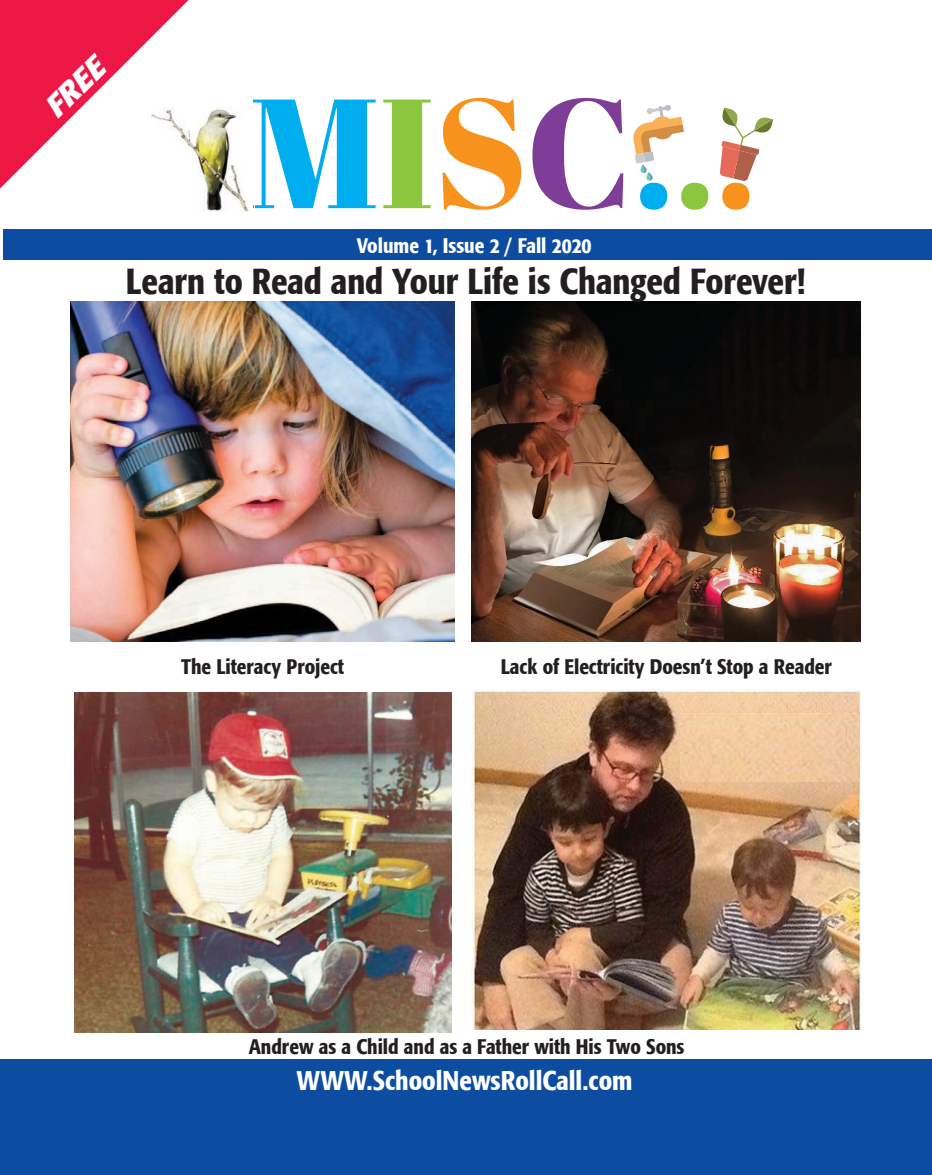
<style>
.page{position:relative;width:932px;height:1175px;background:#fff}
.page>*{position:absolute;margin:0;border:0;box-sizing:border-box;transform-origin:0 0}
.t1{font:155.1px "Abril Fatface";color:#00aeef}
.t2{font:500 condensed 36px "Formata";color:#231f20}
.t3{font:italic 700 31.05px "Formata";color:#fff}
.t4{font:500 condensed 27px "Formata";color:#fff}
.t5{font:500 condensed 21px "Formata";color:#231f20}
.t6{font:500 condensed 21px "Formata";color:#fff}
.s1{color:#8bc63e}
.s2{color:#f7931d}
.s3{color:#7e3e98}
</style>
<div class="page">
<div style="left:3px;top:229px;width:929px;height:31px;background:#0d4da1"></div>
<div style="left:1px;top:1059px;width:930px;height:115px;background:#0d4da1"></div>
<svg style="left:0;top:0;width:189px;height:189px"></svg>
<svg style="left:633px;top:105px;width:51px;height:76px"></svg>
<svg style="left:720px;top:108px;width:53px;height:73px"></svg>
<img style="left:152px;top:108px;width:86px;height:51px">
<img style="left:152px;top:159px;width:102px;height:52px">
<img style="left:253px;top:159px;width:1px;height:49px">
<img style="left:471px;top:690px;width:389px;height:339px">
<img style="left:75px;top:692px;width:376px;height:340px">
<img style="left:70px;top:302px;width:385px;height:339px">
<img style="left:471px;top:302px;width:389px;height:339px">
<img style="left:680px;top:712px;width:179px;height:69px">
<h3 class="t3" style="left:36px;top:99px;width:73px;rotate:-45deg">FREE</h3>
<h1 class="t1" style="left:249px;top:44px;width:509px">M<span class="s1">I</span><span class="s2">S</span><span class="s3">C</span>.<span class="s1">.</span><span class="s2">.</span></h1>
<p class="t6" style="left:357px;top:233px;width:236px">Volume 1, Issue 2 / Fall 2020</p>
<h2 class="t2" style="left:126px;top:259px;width:681px">Learn to Read and Your Life is Changed Forever!</h2>
<p class="t5" style="left:181px;top:653px;width:165px">The Literacy Project</p>
<p class="t5" style="left:501px;top:653px;width:332px">Lack of Electricity Doesn’t Stop a Reader</p>
<p class="t5" style="left:249px;top:1033px;width:437px">Andrew as a Child and as a Father with His Two Sons</p>
<p class="t4" style="left:297px;top:1064px;width:337px">WWW.SchoolNewsRollCall.com</p>
</div>
